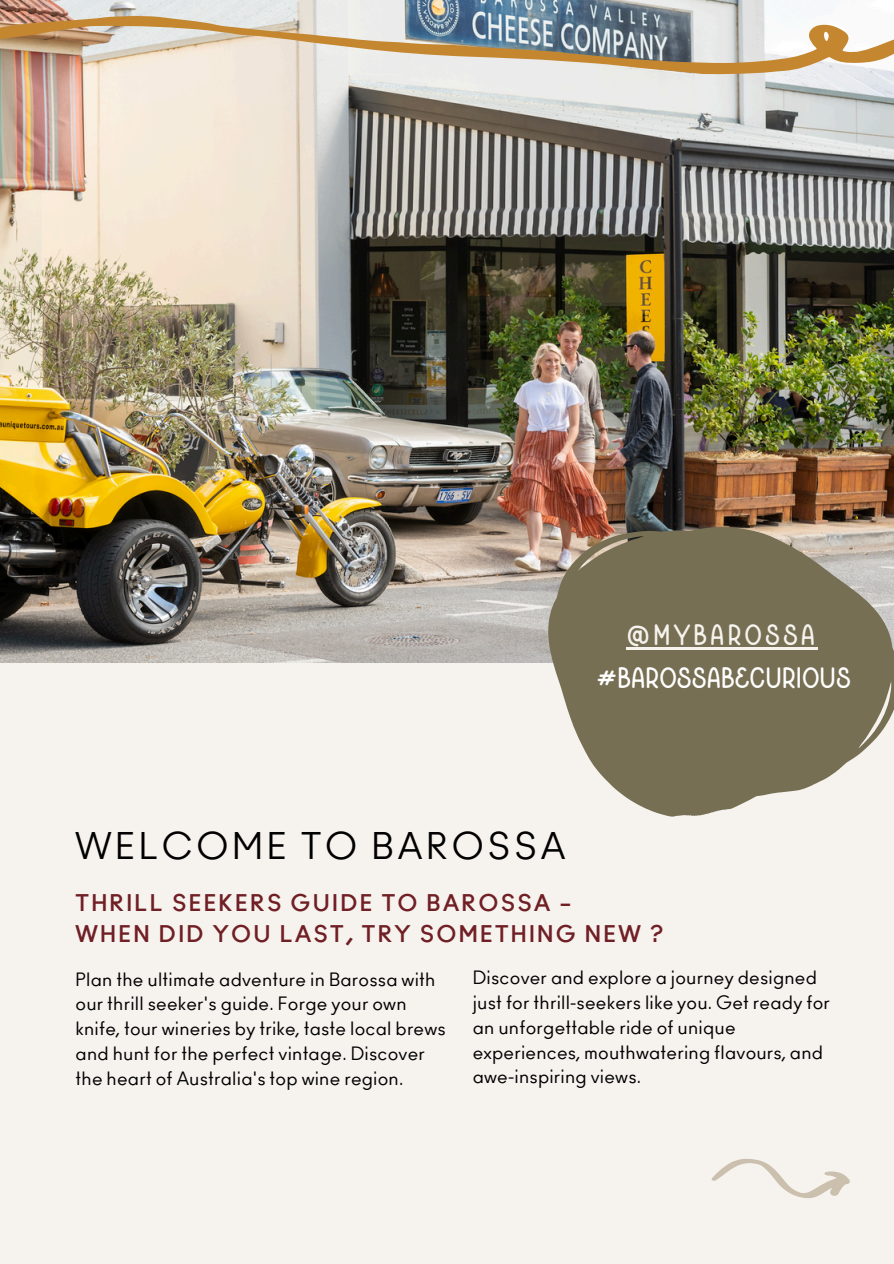
<style>
.page{position:relative;width:894px;height:1264px;background:#fff}
.page>*{position:absolute;margin:0;border:0;box-sizing:border-box;transform-origin:0 0}
.t1{font:36px "Ano";letter-spacing:.1em;color:#000}
.t2{font:30px "Kindred Rounded";color:#fff}
.t3{font:30px "Kindred Rounded";letter-spacing:.1em;color:#f6f3ef}
.t4{font:700 22.5px/31.5px "Ano";letter-spacing:.1em;color:#701f25}
.t5{font:18px/24.8px "Ano";letter-spacing:.01em;color:#000}
</style>
<div class="page">
<div style="left:0;top:0;width:893px;height:1263px;background:#f6f3ef"></div>
<img style="left:0;top:0;width:893px;height:663px">
<img style="left:557px;top:478px;width:336px;height:272px">
<img style="left:0;top:16px;width:893px;height:59px">
<svg style="left:711px;top:1158px;width:139px;height:41px"></svg>
<svg style="left:505px;top:498px;width:359px;height:319px;fill:#766f53"></svg>
<hr style="left:626px;top:647px;width:192px;height:3px;background:#f6f3ef">
<h2 class="t3" style="left:626px;top:624px;width:190px">@MYBAROSSA</h2>
<h2 class="t2" style="left:596px;top:667px;width:256px">#BAROSSABECURIOUS</h2>
<h1 class="t1" style="left:76px;top:830px;width:491px">WELCOME TO BAROSSA</h1>
<p class="t4" style="left:76px;top:888px;width:589px">THRILL SEEKERS GUIDE TO BAROSSA –<br>WHEN DID YOU LAST, TRY SOMETHING NEW ?</p>
<p class="t5" style="left:76px;top:967px;width:371px">Plan the ultimate adventure in Barossa with our thrill seeker's guide. Forge your own knife, tour wineries by trike, taste local brews and hunt for the perfect vintage. Discover the heart of Australia's top wine region.</p>
<p class="t5" style="left:472px;top:966px;width:358px">Discover and explore a journey designed just for thrill-seekers like you. Get ready for an unforgettable ride of unique experiences, mouthwatering flavours, and awe-inspiring views.</p>
</div>
